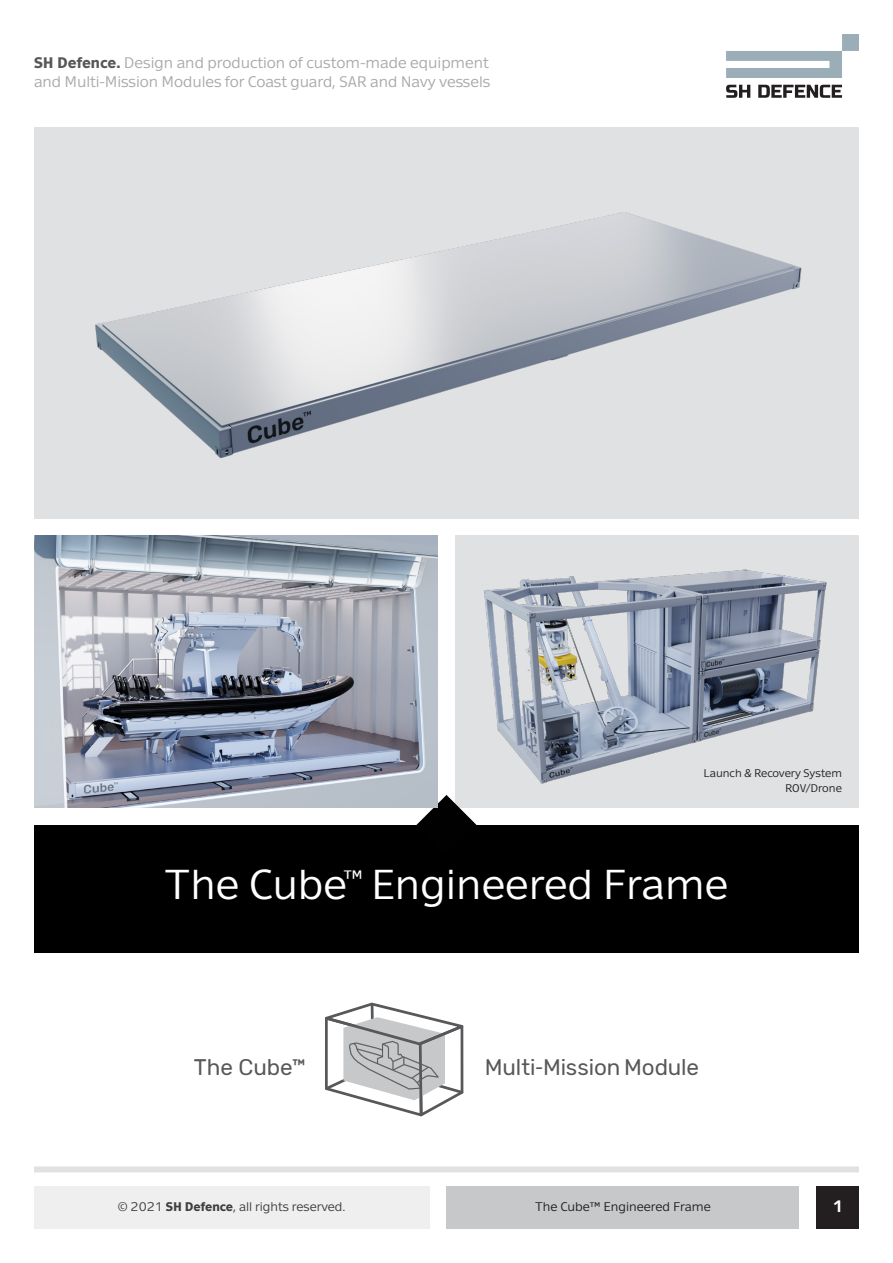
<style>
.page{position:relative;width:893px;height:1263px;background:#fff}
.page>*{position:absolute;margin:0;border:0;box-sizing:border-box;transform-origin:0 0}
.t1{font:300 45px "Abidale";color:#fff}
.t2{font:22.5px "Rubik";letter-spacing:-.005em;color:#57585a}
.t3{font:300 16.5px "Abidale";letter-spacing:-.005em;color:#a8a9ad}
.t4{font:500 16.5px "Rubik";color:#fff}
.t5{font:300 13.5px "Abidale";color:#3e3e3f}
.t6{font:300 13.5px "Abidale";color:#231f20}
.t7{font:300 12px "Abidale";color:#231f20}
.s1{font-weight:700;color:#57585a}
.s2{font-weight:700}
</style>
<div class="page">
<div style="left:34px;top:1186px;width:395px;height:43px;background:#efeff0"></div>
<div style="left:446px;top:1186px;width:353px;height:43px;background:#c7c8ca"></div>
<div style="left:816px;top:1186px;width:43px;height:43px;background:#231f20"></div>
<svg style="left:726px;top:34px;width:133px;height:44px"></svg>
<svg style="left:726px;top:85px;width:116px;height:13px"></svg>
<div style="left:34px;top:1166px;width:825px;height:6px;background:#e0e1e3"></div>
<div style="left:34px;top:825px;width:825px;height:127px;background:#000"></div>
<img style="left:34px;top:128px;width:825px;height:391px">
<div style="left:455px;top:536px;width:404px;height:272px;background:#e0e1e3"></div>
<img style="left:484px;top:569px;width:343px;height:215px">
<svg style="left:416px;top:795px;width:61px;height:30px"></svg>
<img style="left:34px;top:536px;width:404px;height:272px">
<svg style="left:325px;top:1002px;width:139px;height:115px"></svg>
<p class="t3" style="left:34px;top:53px;width:456px"><span class="s1">SH Defence.</span> Design and production of custom-made equipment</p>
<p class="t3" style="left:34px;top:72px;width:458px">and Multi-Mission Modules for Coast guard, SAR and Navy vessels</p>
<p class="t7" style="left:703px;top:766px;width:140px">Launch &amp; Recovery System</p>
<p class="t7" style="left:785px;top:781px;width:58px">ROV/Drone</p>
<p class="t1" style="left:165px;top:858px;width:565px">The Cube<sup>™</sup> Engineered Frame</p>
<p class="t2" style="left:194px;top:1054px;width:114px">The Cube™</p>
<p class="t2" style="left:485px;top:1054px;width:216px">Multi-Mission Module</p>
<p class="t5" style="left:118px;top:1199px;width:229px">© 2021 <span class="s2">SH Defence</span>, all rights reserved.</p>
<p class="t6" style="left:535px;top:1199px;width:177px">The Cube™ Engineered Frame</p>
<p class="t4" style="left:834px;top:1196px;width:9px">1</p>
</div>
